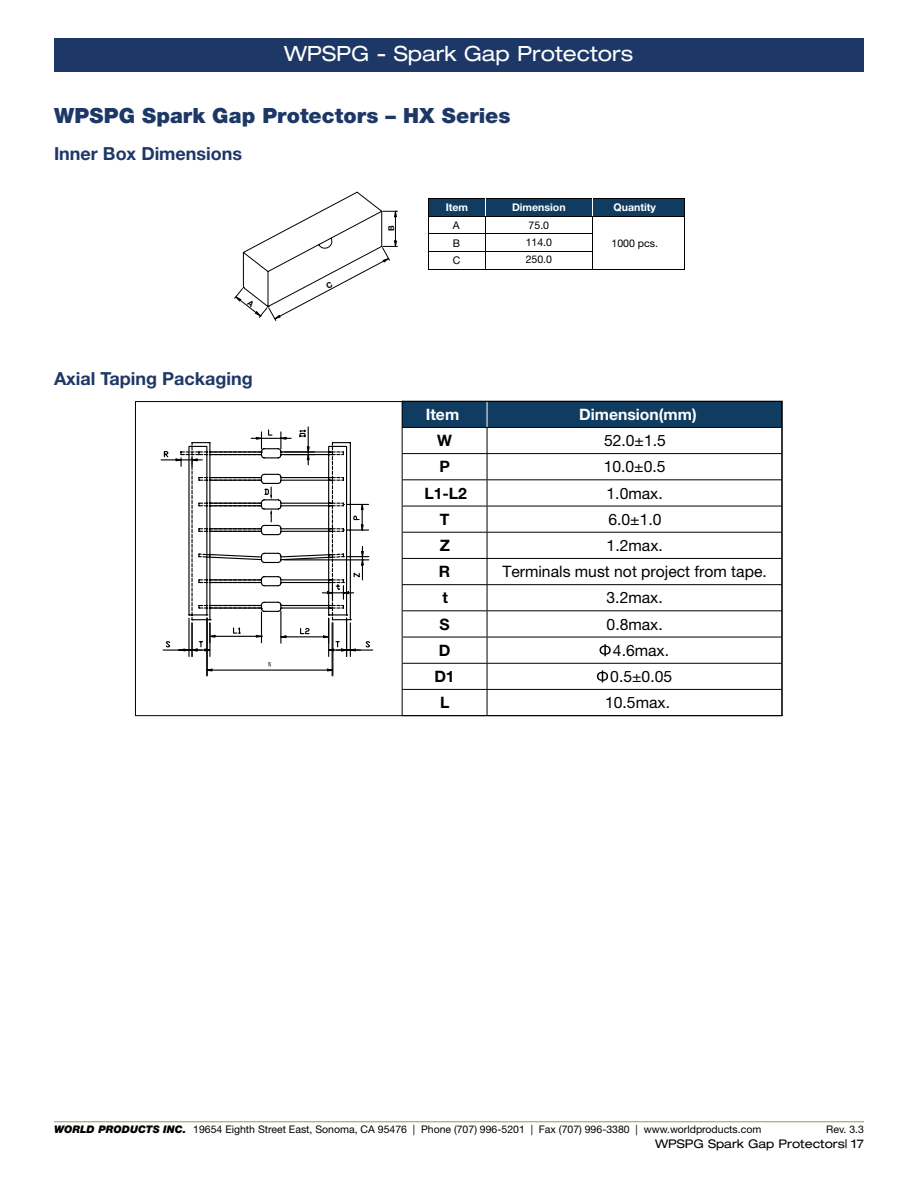
<style>
.page{position:relative;width:918px;height:1188px;background:#fff}
.page>*{position:absolute;margin:0;border:0;box-sizing:border-box;transform-origin:0 0}
.t1{font:900 21px "Helvetica Neue LT Std";letter-spacing:.005em;color:#1d3867}
.t2{font:expanded 21px "Helvetica Neue LT Std";color:#fff}
.t3{font:700 18px "Helvetica Neue LT Std";color:#1d3867}
.t4{font:15.75px "Helvetica Neue LT Std";color:#000}
.t5{font:700 15.75px "Helvetica Neue LT Std";color:#fff}
.t6{font:700 15.75px/26.2px "Helvetica Neue LT Std";color:#000}
.t7{font:expanded 12px "Helvetica Neue LT Std";color:#000}
.t8{font:10.5px/17.2px "Helvetica Neue LT Std";color:#000}
.t9{font:700 10.5px "Helvetica Neue LT Std";color:#fff}
.t10{font:700 7.95px "Helvetica Neue LT Std";color:#000}
.s1{font-weight:900;font-style:italic}
</style>
<div class="page">
<hr style="left:54px;top:1121px;width:810px;height:1px;background:#a29061">
<div style="left:54px;top:39px;width:809px;height:33px;background:#1d3867"></div>
<div style="left:429px;top:199px;width:56px;height:17px;background:#0f3c60"></div>
<div style="left:486px;top:199px;width:106px;height:17px;background:#0f3c60"></div>
<div style="left:592px;top:199px;width:92px;height:17px;background:#0f3c60"></div>
<hr style="left:428px;top:198px;width:257px;height:1px;background:#000">
<hr style="left:428px;top:216px;width:257px;height:1px;background:#000">
<hr style="left:428px;top:234px;width:164px;height:1px;background:#000">
<hr style="left:428px;top:251px;width:164px;height:1px;background:#000">
<svg style="left:428px;top:199px;width:1px;height:70px"></svg>
<hr style="left:428px;top:269px;width:57px;height:1px;background:#000">
<svg style="left:485px;top:217px;width:1px;height:52px"></svg>
<hr style="left:486px;top:269px;width:106px;height:1px;background:#000">
<svg style="left:592px;top:199px;width:1px;height:70px"></svg>
<hr style="left:592px;top:269px;width:92px;height:1px;background:#000">
<svg style="left:684px;top:199px;width:1px;height:71px"></svg>
<div style="left:403px;top:402px;width:84px;height:25px;background:#0f3c60"></div>
<div style="left:487px;top:402px;width:295px;height:25px;background:#0f3c60"></div>
<hr style="left:402px;top:427px;width:381px;height:1px;background:#000">
<hr style="left:402px;top:453px;width:381px;height:1px;background:#000">
<hr style="left:402px;top:479px;width:381px;height:1px;background:#000">
<hr style="left:402px;top:506px;width:381px;height:1px;background:#000">
<hr style="left:402px;top:532px;width:381px;height:1px;background:#000">
<hr style="left:402px;top:558px;width:381px;height:1px;background:#000">
<hr style="left:402px;top:584px;width:381px;height:1px;background:#000">
<hr style="left:402px;top:610px;width:381px;height:1px;background:#000">
<svg style="left:600px;top:644px;width:11px;height:12px"></svg>
<hr style="left:402px;top:637px;width:381px;height:1px;background:#000">
<svg style="left:597px;top:670px;width:11px;height:12px"></svg>
<hr style="left:402px;top:663px;width:381px;height:1px;background:#000">
<hr style="left:402px;top:689px;width:381px;height:1px;background:#000">
<svg style="left:487px;top:403px;width:1px;height:311px"></svg>
<svg style="left:782px;top:401px;width:1px;height:315px"></svg>
<div style="left:206px;top:617px;width:2px;height:59px;border:2px solid #231f20"></div>
<div style="left:332px;top:622px;width:1px;height:54px;border:2px solid #231f20"></div>
<svg style="left:161px;top:426px;width:212px;height:246px"></svg>
<svg style="left:402px;top:403px;width:1px;height:311px"></svg>
<svg style="left:234px;top:191px;width:164px;height:130px"></svg>
<h1 class="t2" style="left:284px;top:41px;width:351px">WPSPG - Spark Gap Protectors</h1>
<h1 class="t1" style="left:54px;top:103px;width:458px">WPSPG Spark Gap Protectors – HX Series</h1>
<h2 class="t3" style="left:54px;top:143px;width:190px">Inner Box Dimensions</h2>
<p class="t9" style="left:446px;top:201px;width:24px">Item</p>
<p class="t9" style="left:512px;top:201px;width:55px">Dimension</p>
<p class="t9" style="left:614px;top:201px;width:44px">Quantity</p>
<h2 class="t3" style="left:54px;top:368px;width:200px">Axial Taping Packaging</h2>
<p class="t10" style="left:386px;top:231px;width:7px;rotate:-90deg">B</p>
<p class="t8" style="left:453px;top:216px;width:8px">A</p>
<p class="t8" style="left:453px;top:234px;width:9px">B</p>
<p class="t8" style="left:453px;top:252px;width:9px">C</p>
<p class="t8" style="left:526px;top:216px;width:28px">75.0<br>114.0<br>250.0</p>
<p class="t8" style="left:612px;top:235px;width:48px">1000 pcs.</p>
<h3 class="t5" style="left:426px;top:405px;width:35px">Item</h3>
<h3 class="t5" style="left:579px;top:405px;width:119px">Dimension(mm)</h3>
<h3 class="t6" style="left:437px;top:427px;width:16px">W</h3>
<h3 class="t4" style="left:604px;top:431px;width:63px">52.0±1.5</h3>
<h3 class="t6" style="left:439px;top:453px;width:12px">P</h3>
<h3 class="t4" style="left:604px;top:457px;width:63px">10.0±0.5</h3>
<h3 class="t6" style="left:424px;top:480px;width:44px">L1-L2</h3>
<h3 class="t4" style="left:607px;top:484px;width:58px">1.0max.</h3>
<h3 class="t6" style="left:440px;top:506px;width:11px">T</h3>
<h3 class="t4" style="left:608px;top:510px;width:55px">6.0±1.0</h3>
<h3 class="t6" style="left:440px;top:532px;width:12px">Z</h3>
<h3 class="t4" style="left:607px;top:536px;width:58px">1.2max.</h3>
<h3 class="t6" style="left:439px;top:558px;width:13px">R t</h3>
<h3 class="t4" style="left:502px;top:562px;width:266px">Terminals must not project from tape.</h3>
<h3 class="t4" style="left:607px;top:588px;width:58px">3.2max.</h3>
<h3 class="t6" style="left:439px;top:610px;width:12px">S</h3>
<h3 class="t4" style="left:607px;top:615px;width:58px">0.8max.</h3>
<h3 class="t6" style="left:439px;top:637px;width:13px">D</h3>
<h3 class="t4" style="left:613px;top:641px;width:58px">4.6max.</h3>
<h3 class="t6" style="left:434px;top:663px;width:22px">D1</h3>
<h3 class="t4" style="left:610px;top:667px;width:63px">0.5±0.05</h3>
<h3 class="t6" style="left:440px;top:689px;width:11px">L</h3>
<h3 class="t4" style="left:605px;top:693px;width:66px">10.5max.</h3>
<p class="t8" style="left:54px;top:1121px;width:709px"><span class="s1">WORLD PRODUCTS INC.</span> 19654 Eighth Street East, Sonoma, CA 95476 | Phone (707) 996-5201 | Fax (707) 996-3380 | www.worldproducts.com</p>
<p class="t8" style="left:826px;top:1121px;width:39px">Rev. 3.3</p>
<p class="t7" style="left:655px;top:1137px;width:210px">WPSPG Spark Gap Protectors| 17</p>
</div>
